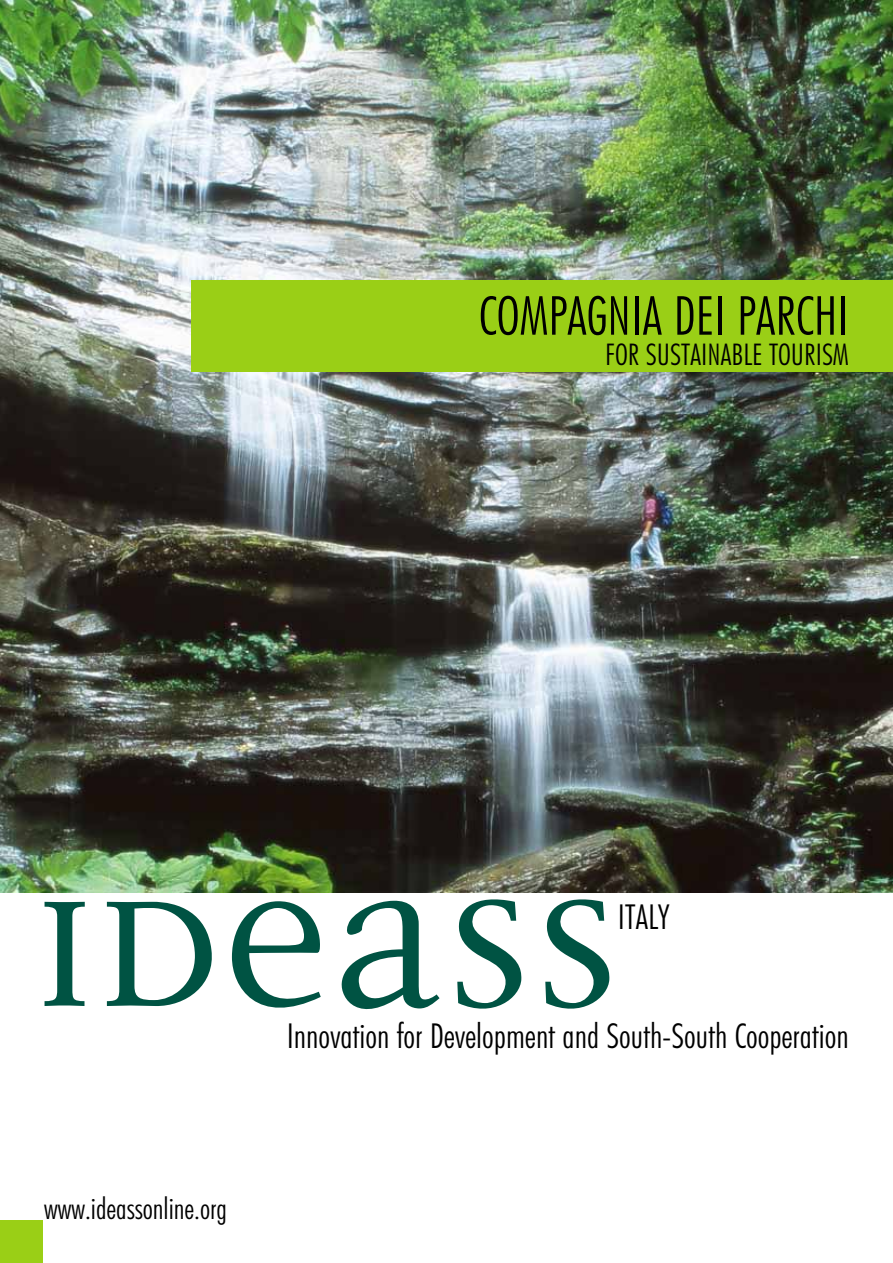
<style>
.page{position:relative;width:893px;height:1263px;background:#fff}
.page>*{position:absolute;margin:0;border:0;box-sizing:border-box;transform-origin:0 0}
.t1{font:270px "Disturbance";color:#005343}
.t2{font:300 condensed 54px "Futura BT";color:#000}
.t3{font:300 condensed 34.5px "Futura BT";color:#000}
.t4{font:300 condensed 30px "Futura BT";color:#000}
</style>
<div class="page">
<img style="left:0;top:0;width:893px;height:893px">
<div style="left:0;top:1220px;width:42px;height:43px;background:#9acf16"></div>
<div style="left:191px;top:281px;width:702px;height:91px;background:#9acf16"></div>
<h2 class="t2" style="left:479px;top:292px;width:372px">COMPAGNIA DEI PARCHI</h2>
<p class="t4" style="left:605px;top:341px;width:245px">FOR SUSTAINABLE TOURISM</p>
<h1 class="t1" style="left:33px;top:755px;width:589px">IDEASS</h1>
<p class="t3" style="left:618px;top:902px;width:53px">ITALY</p>
<p class="t3" style="left:287px;top:1021px;width:564px">Innovation for Development and South-South Cooperation</p>
<p class="t4" style="left:44px;top:1196px;width:185px">www.ideassonline.org</p>
</div>
